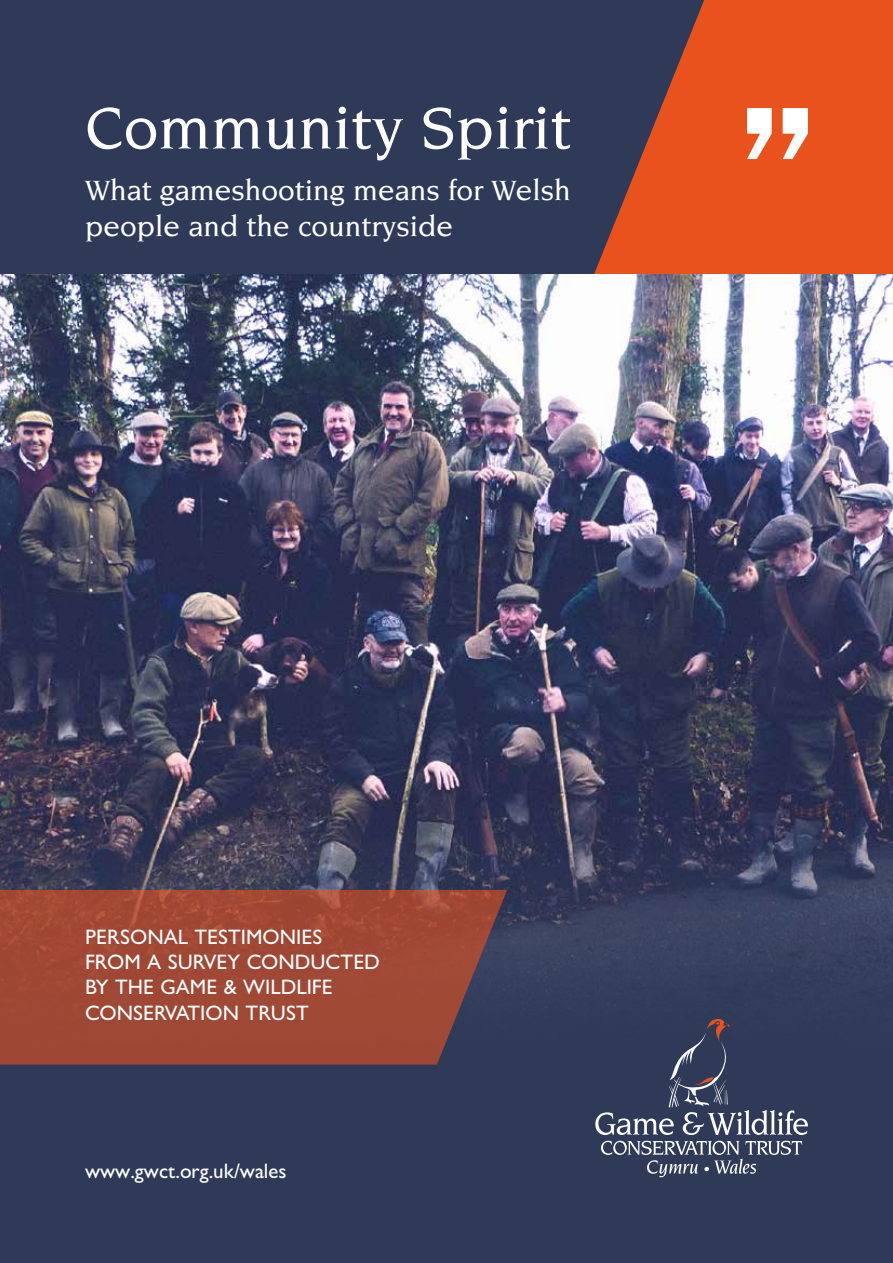
<style>
.page{position:relative;width:893px;height:1263px;background:#fff}
.page>*{position:absolute;margin:0;border:0;box-sizing:border-box;transform-origin:0 0}
.t1{font:500 63px "Novarese LT";color:#fff}
.t2{font:500 30px/36px "Novarese LT";color:#fff}
.t3{font:500 21px/25.2px "Gill Sans Nova";color:#fff}
</style>
<div class="page">
<div style="left:0;top:0;width:893px;height:276px;background:#e9511d"></div>
<div style="left:0;top:0;width:704px;height:274px;background:#2e3a58"></div>
<div style="left:0;top:986px;width:893px;height:277px;background:#2e3a58"></div>
<img style="left:0;top:274px;width:893px;height:732px">
<svg style="left:747px;top:108px;width:61px;height:51px"></svg>
<svg style="left:595px;top:1019px;width:213px;height:116px"></svg>
<svg style="left:601px;top:1141px;width:201px;height:36px"></svg>
<svg style="left:0;top:890px;width:507px;height:175px;background:#984737"></svg>
<h1 class="t1" style="left:85px;top:93px;width:488px">Community Spirit</h1>
<h2 class="t2" style="left:85px;top:172px;width:487px">What gameshooting means for Welsh people and the countryside</h2>
<p class="t3" style="left:85px;top:924px;width:296px">PERSONAL TESTIMONIES<br>FROM A SURVEY CONDUCTED<br>BY THE GAME &amp; WILDLIFE<br>CONSERVATION TRUST</p>
<p class="t3" style="left:85px;top:1157px;width:203px">www.gwct.org.uk/wales</p>
</div>
